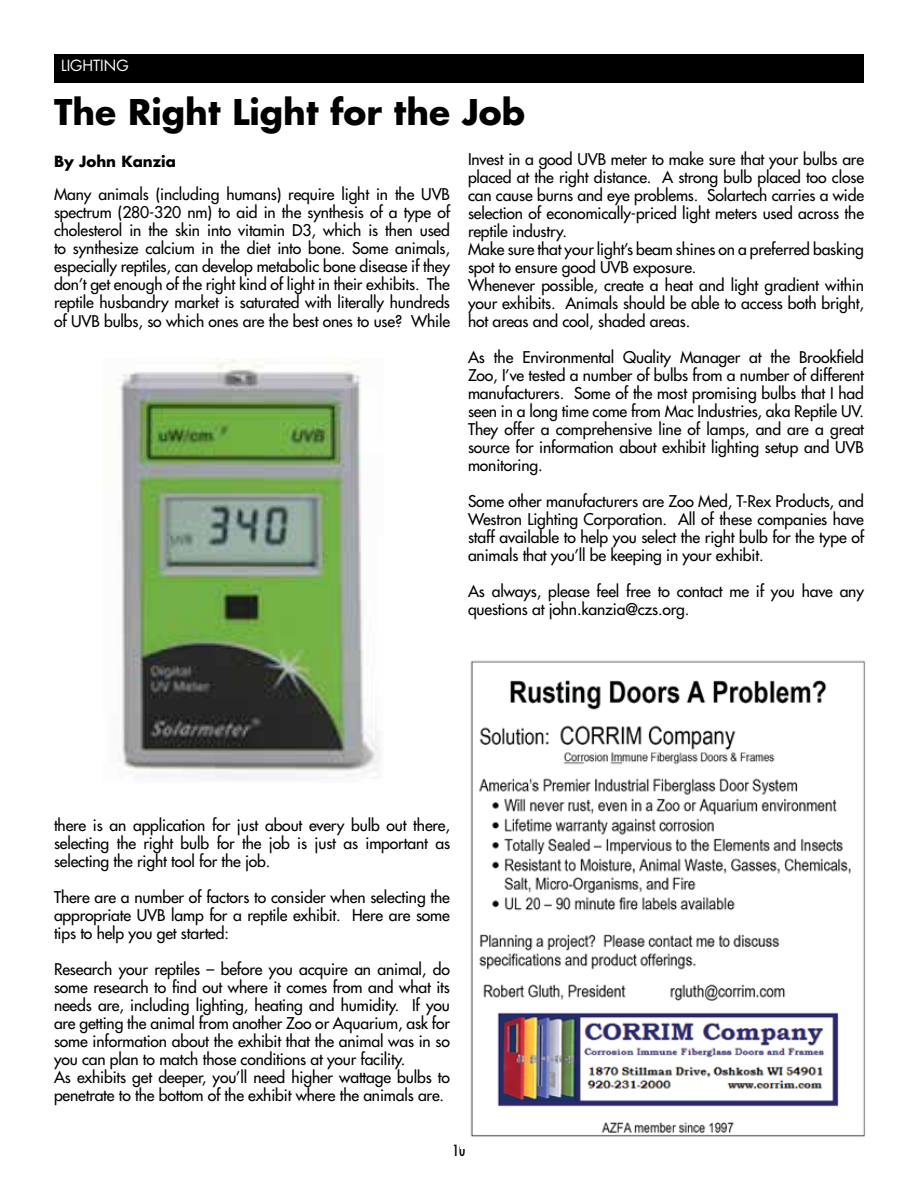
<style>
.page{position:relative;width:918px;height:1188px;background:#fff}
.page>*{position:absolute;margin:0;border:0;box-sizing:border-box;transform-origin:0 0}
.t1{font:700 34.5px "Futura";color:#000}
.t2{font:15.75px/18px "Futura";letter-spacing:-.01em;color:#000;text-align:justify}
.t3{font:700 15px "Futura";color:#000}
.t4{font:15px "Futura";color:#fff}
.t5{font:condensed 15px "Futura";color:#000}
</style>
<div class="page">
<div style="left:54px;top:54px;width:810px;height:29px;background:#000"></div>
<img style="left:119px;top:359px;width:261px;height:421px">
<img style="left:470px;top:660px;width:395px;height:477px">
<p class="t4" style="left:61px;top:56px;width:69px">LIGHTING</p>
<h1 class="t1" style="left:54px;top:89px;width:473px">The Right Light for the Job</h1>
<p class="t3" style="left:54px;top:152px;width:124px">By John Kanzia</p>
<p class="t2" style="left:54px;top:186px;width:398px">Many animals (including humans) require light in the UVB spectrum (280-320 nm) to aid in the synthesis of a type of cholesterol in the skin into vitamin D3, which is then used to synthesize calcium in the diet into bone. Some animals, especially reptiles, can develop metabolic bone disease if they don’t get enough of the right kind of light in their exhibits. The reptile husbandry market is saturated with literally hundreds of UVB bulbs, so which ones are the best ones to use? While</p>
<p class="t2" style="left:468px;top:150px;width:398px;text-align:left">Invest in a good UVB meter to make sure that your bulbs are placed at the right distance. A strong bulb placed too close can cause burns and eye problems. Solartech carries a wide selection of economically-priced light meters used across the reptile industry.<br>Make sure that your light’s beam shines on a preferred basking spot to ensure good UVB exposure.<br>Whenever possible, create a heat and light gradient within your exhibits. Animals should be able to access both bright, hot areas and cool, shaded areas.</p>
<p class="t2" style="left:468px;top:348px;width:398px">As the Environmental Quality Manager at the Brookfield Zoo, I’ve tested a number of bulbs from a number of different manufacturers. Some of the most promising bulbs that I had seen in a long time come from Mac Industries, aka Reptile UV.<br>They offer a comprehensive line of lamps, and are a great source for information about exhibit lighting setup and UVB monitoring.</p>
<p class="t2" style="left:468px;top:492px;width:398px">Some other manufacturers are Zoo Med, T-Rex Products, and Westron Lighting Corporation. All of these companies have staff available to help you select the right bulb for the type of animals that you’ll be keeping in your exhibit.</p>
<p class="t2" style="left:468px;top:582px;width:398px">As always, please feel free to contact me if you have any questions at john.kanzia@czs.org.</p>
<p class="t2" style="left:54px;top:816px;width:398px">there is an application for just about every bulb out there, selecting the right bulb for the job is just as important as selecting the right tool for the job.</p>
<p class="t2" style="left:54px;top:888px;width:397px">There are a number of factors to consider when selecting the appropriate UVB lamp for a reptile exhibit. Here are some tips to help you get started:</p>
<p class="t2" style="left:54px;top:960px;width:398px;text-align:left">Research your reptiles – before you acquire an animal, do some research to find out where it comes from and what its needs are, including lighting, heating and humidity. If you are getting the animal from another Zoo or Aquarium, ask for some information about the exhibit that the animal was in so you can plan to match those conditions at your facility.<br>As exhibits get deeper, you’ll need higher wattage bulbs to penetrate to the bottom of the exhibit where the animals are.</p>
<p class="t5" style="left:453px;top:1141px;width:14px">10</p>
</div>
